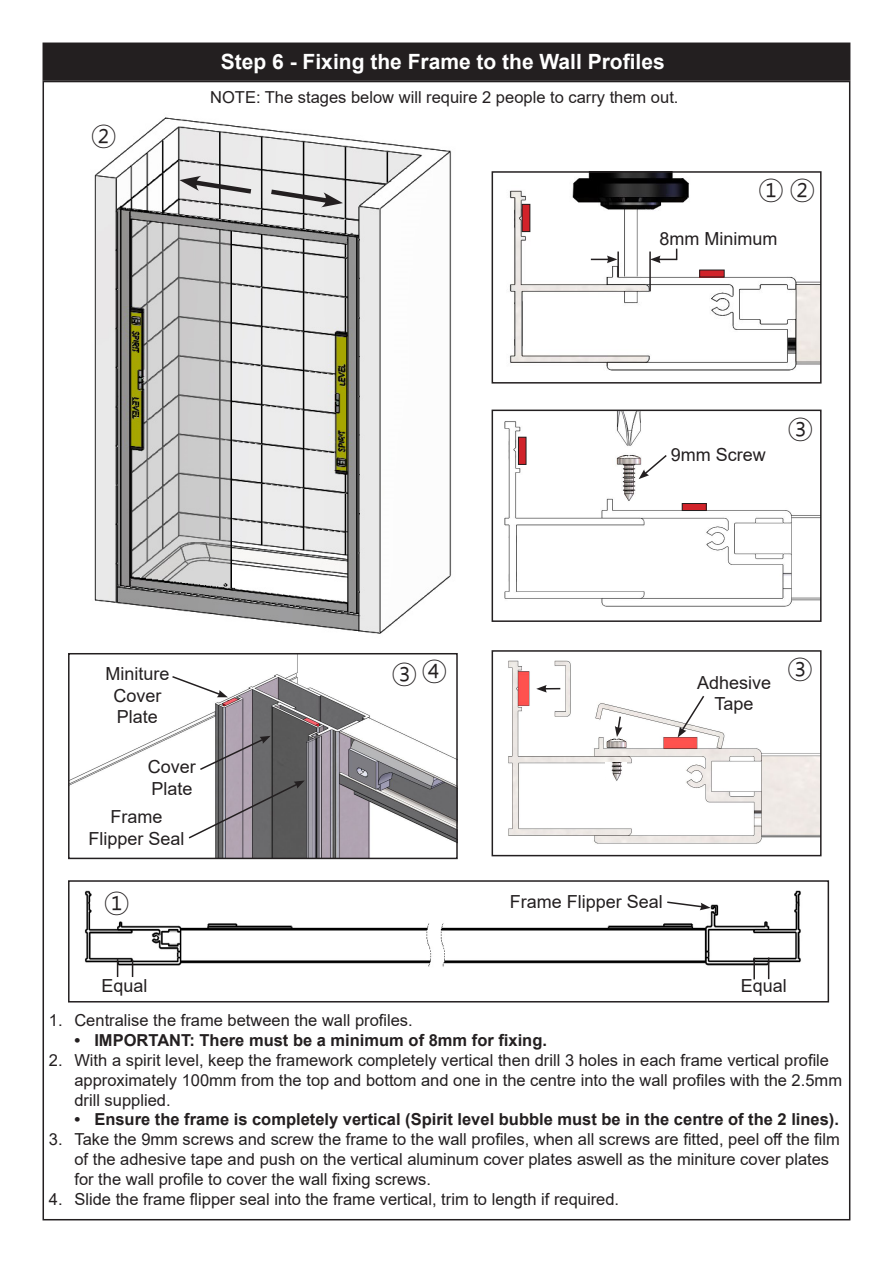
<style>
.page{position:relative;width:893px;height:1263px;background:#fff}
.page>*{position:absolute;margin:0;border:0;box-sizing:border-box;transform-origin:0 0}
.t1{font:27px "Malgun Gothic";color:#231f20}
.t2{font:700 21px "Arial";color:#fff}
.t3{font:18px "Arial";color:#231f20}
.t4{font:16.5px/19.8px "Arial";color:#231f20}
.t5{font:700 16.5px "Arial";color:#231f20}
</style>
<div class="page">
<img style="left:94px;top:117px;width:358px;height:517px">
<div style="left:43px;top:43px;width:807px;height:37px;background:#231f20"></div>
<div style="left:43px;top:43px;width:807px;height:38px;border:2px solid #231f20"></div>
<svg style="left:179px;top:176px;width:77px;height:21px"></svg>
<svg style="left:266px;top:187px;width:77px;height:20px"></svg>
<img style="left:509px;top:174px;width:310px;height:197px">
<div style="left:492px;top:171px;width:330px;height:213px;border:2px solid #231f20"></div>
<img style="left:504px;top:413px;width:315px;height:194px">
<div style="left:492px;top:410px;width:330px;height:212px;border:2px solid #231f20"></div>
<svg style="left:639px;top:453px;width:29px;height:26px"></svg>
<hr style="left:617px;top:252px;width:2px;height:25px;background:#231f20">
<hr style="left:649px;top:252px;width:2px;height:39px;background:#231f20">
<svg style="left:591px;top:256px;width:26px;height:7px"></svg>
<img style="left:71px;top:656px;width:384px;height:200px">
<div style="left:68px;top:653px;width:390px;height:206px;border:2px solid #231f20"></div>
<img style="left:84px;top:890px;width:717px;height:90px">
<div style="left:68px;top:880px;width:761px;height:122px;border:2px solid #231f20"></div>
<svg style="left:132px;top:960px;width:1px;height:17px"></svg>
<svg style="left:117px;top:959px;width:1px;height:18px"></svg>
<hr style="left:753px;top:958px;width:2px;height:21px;background:#231f20">
<svg style="left:768px;top:957px;width:1px;height:22px"></svg>
<svg style="left:666px;top:900px;width:45px;height:10px"></svg>
<svg style="left:171px;top:675px;width:57px;height:22px"></svg>
<svg style="left:198px;top:736px;width:73px;height:35px"></svg>
<svg style="left:187px;top:780px;width:118px;height:60px"></svg>
<svg style="left:650px;top:249px;width:27px;height:14px"></svg>
<div style="left:700px;top:270px;width:24px;height:7px;background:#d1232a"></div>
<div style="left:522px;top:204px;width:8px;height:28px;background:#d1232a"></div>
<div style="left:518px;top:437px;width:8px;height:27px;background:#d1232a"></div>
<div style="left:518px;top:437px;width:8px;height:28px;border:1px solid #231f20"></div>
<div style="left:682px;top:503px;width:24px;height:7px;background:#d1232a"></div>
<div style="left:682px;top:503px;width:25px;height:8px;border:1px solid #231f20"></div>
<img style="left:508px;top:660px;width:311px;height:184px">
<div style="left:492px;top:650px;width:330px;height:206px;border:2px solid #231f20"></div>
<svg style="left:536px;top:685px;width:24px;height:8px"></svg>
<svg style="left:678px;top:694px;width:28px;height:43px"></svg>
<img style="left:606px;top:735px;width:21px;height:13px">
<img style="left:606px;top:763px;width:21px;height:19px">
<svg style="left:615px;top:715px;width:7px;height:22px"></svg>
<p class="t2" style="left:221px;top:47px;width:445px">Step 6 - Fixing the Frame to the Wall Profiles</p>
<p class="t1" style="left:90px;top:119px;width:29px">②</p>
<p class="t4" style="left:210px;top:88px;width:470px">NOTE: The stages below will require 2 people to carry them out.</p>
<p class="t1" style="left:758px;top:173px;width:60px">①②</p>
<p class="t3" style="left:660px;top:226px;width:119px">8mm Minimum</p>
<p class="t3" style="left:671px;top:442px;width:97px">9mm Screw</p>
<p class="t1" style="left:787px;top:412px;width:28px">③</p>
<p class="t3" style="left:105px;top:661px;width:66px">Miniture</p>
<p class="t1" style="left:391px;top:655px;width:58px">③④</p>
<p class="t3" style="left:113px;top:683px;width:50px">Cover</p>
<p class="t3" style="left:117px;top:704px;width:43px">Plate</p>
<p class="t3" style="left:148px;top:755px;width:50px">Cover</p>
<p class="t3" style="left:151px;top:776px;width:43px">Plate</p>
<p class="t3" style="left:110px;top:805px;width:54px">Frame</p>
<p class="t3" style="left:88px;top:826px;width:98px">Flipper Seal</p>
<p class="t1" style="left:104px;top:886px;width:29px">①</p>
<p class="t3" style="left:697px;top:670px;width:76px">Adhesive</p>
<p class="t3" style="left:715px;top:691px;width:41px">Tape</p>
<p class="t1" style="left:787px;top:651px;width:28px">③</p>
<p class="t3" style="left:510px;top:890px;width:155px">Frame Flipper Seal</p>
<p class="t3" style="left:101px;top:973px;width:48px">Equal</p>
<p class="t3" style="left:741px;top:973px;width:48px">Equal</p>
<p class="t4" style="left:49px;top:1010px;width:365px">1. Centralise the frame between the wall profiles.</p>
<p class="t5" style="left:74px;top:1029px;width:474px">• IMPORTANT: There must be a minimum of 8mm for fixing.</p>
<p class="t4" style="left:74px;top:1050px;width:769px;text-indent:-26px">2. With a spirit level, keep the framework completely vertical then drill 3 holes in each frame vertical profile approximately 100mm from the top and bottom and one in the centre into the wall profiles with the 2.5mm drill supplied.</p>
<p class="t5" style="left:74px;top:1108px;width:766px">• Ensure the frame is completely vertical (Spirit level bubble must be in the centre of the 2 lines).</p>
<p class="t4" style="left:74px;top:1129px;width:767px;text-indent:-26px">3. Take the 9mm screws and screw the frame to the wall profiles, when all screws are fitted, peel off the film of the adhesive tape and push on the vertical aluminum cover plates aswell as the miniture cover plates for the wall profile to cover the wall fixing screws.</p>
<p class="t4" style="left:49px;top:1189px;width:572px">4. Slide the frame flipper seal into the frame vertical, trim to length if required.</p>
</div>
